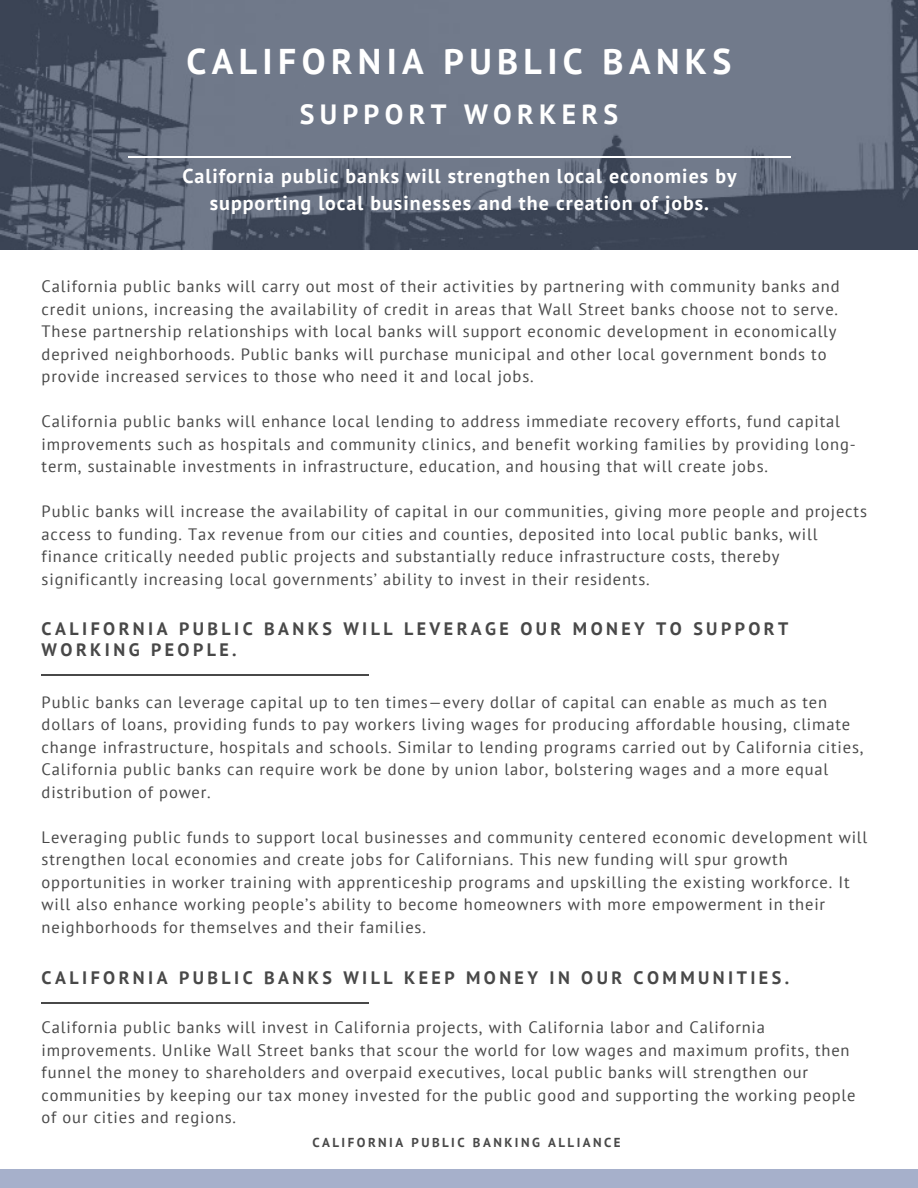
<style>
.page{position:relative;width:918px;height:1188px;background:#fff}
.page>*{position:absolute;margin:0;border:0;box-sizing:border-box;transform-origin:0 0}
.t1{font:700 35.7px "PT Sans";letter-spacing:.15em;color:#fff}
.t2{font:700 27.75px "PT Sans";letter-spacing:.19em;color:#fff}
.t3{font:700 19.95px "PT Sans";letter-spacing:.05em;color:#fff}
.t4{font:700 18px/21.3px "PT Sans";letter-spacing:.19em;color:#484848}
.t5{font:16.5px/22.5px "PT Sans";letter-spacing:.05em;color:#484848}
.t6{font:700 13.05px "PT Sans";letter-spacing:.19em;color:#484848}
</style>
<div class="page">
<img style="left:0;top:0;width:918px;height:250px">
<hr style="left:42px;top:674px;width:327px;height:1px;background:#484848">
<div style="left:0;top:1170px;width:918px;height:18px;background:#a6b0cb"></div>
<hr style="left:42px;top:1002px;width:327px;height:2px;background:#484848">
<hr style="left:128px;top:157px;width:663px;height:1px;background:#fff">
<p class="t1" style="left:187px;top:38px;width:546px">CALIFORNIA PUBLIC BANKS</p>
<p class="t2" style="left:300px;top:96px;width:320px">SUPPORT WORKERS</p>
<p class="t3" style="left:182px;top:163px;width:556px">California public banks will strengthen local economies by</p>
<p class="t3" style="left:210px;top:190px;width:501px">supporting local businesses and the creation of jobs.</p>
<p class="t5" style="left:42px;top:275px;width:799px">California public banks will carry out most of their activities by partnering with community banks and credit unions, increasing the availability of credit in areas that Wall Street banks choose not to serve.<br>These partnership relationships with local banks will support economic development in economically deprived neighborhoods. Public banks will purchase municipal and other local government bonds to provide increased services to those who need it and local jobs.</p>
<p class="t5" style="left:42px;top:410px;width:816px">California public banks will enhance local lending to address immediate recovery efforts, fund capital improvements such as hospitals and community clinics, and benefit working families by providing long&shy;term, sustainable investments in infrastructure, education, and housing that will create jobs.</p>
<p class="t5" style="left:42px;top:500px;width:827px">Public banks will increase the availability of capital in our communities, giving more people and projects access to funding. Tax revenue from our cities and counties, deposited into local public banks, will finance critically needed public projects and substantially reduce infrastructure costs, thereby significantly increasing local governments’ ability to invest in their residents.</p>
<p class="t4" style="left:42px;top:617px;width:748px">CALIFORNIA PUBLIC BANKS WILL LEVERAGE OUR MONEY TO SUPPORT<br>WORKING PEOPLE.</p>
<p class="t5" style="left:42px;top:690px;width:823px">Public banks can leverage capital up to ten times—every dollar of capital can enable as much as ten dollars of loans, providing funds to pay workers living wages for producing affordable housing, climate change infrastructure, hospitals and schools. Similar to lending programs carried out by California cities, California public banks can require work be done by union labor, bolstering wages and a more equal distribution of power.</p>
<p class="t5" style="left:42px;top:825px;width:827px">Leveraging public funds to support local businesses and community centered economic development will strengthen local economies and create jobs for Californians. This new funding will spur growth opportunities in worker training with apprenticeship programs and upskilling the existing workforce. It will also enhance working people’s ability to become homeowners with more empowerment in their neighborhoods for themselves and their families.</p>
<p class="t4" style="left:42px;top:967px;width:749px">CALIFORNIA PUBLIC BANKS WILL KEEP MONEY IN OUR COMMUNITIES.</p>
<p class="t5" style="left:42px;top:1016px;width:815px">California public banks will invest in California projects, with California labor and California improvements. Unlike Wall Street banks that scour the world for low wages and maximum profits, then funnel the money to shareholders and overpaid executives, local public banks will strengthen our communities by keeping our tax money invested for the public good and supporting the working people of our cities and regions.</p>
<p class="t6" style="left:312px;top:1134px;width:310px">CALIFORNIA PUBLIC BANKING ALLIANCE</p>
</div>
